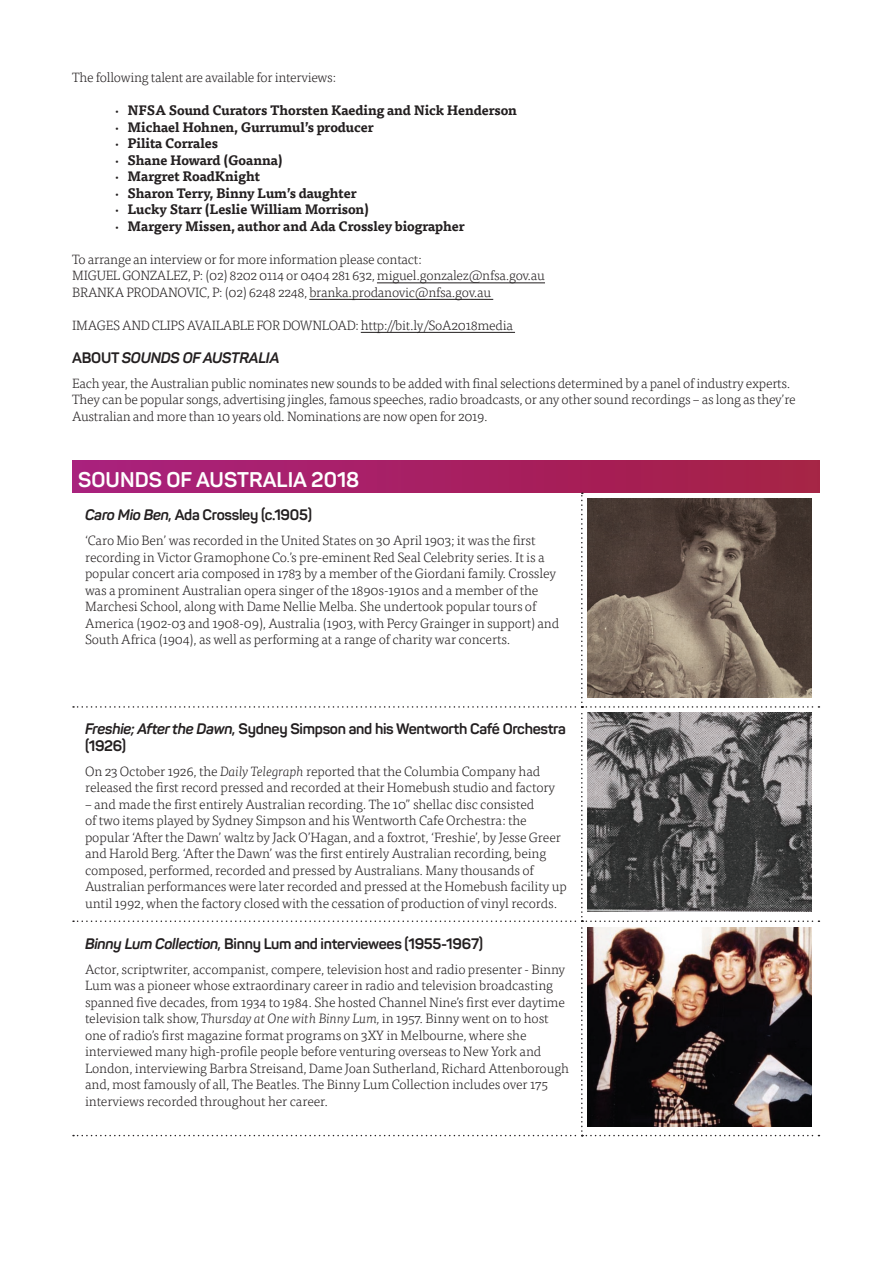
<style>
.page{position:relative;width:893px;height:1263px;background:#fff}
.page>*{position:absolute;margin:0;border:0;box-sizing:border-box;transform-origin:0 0}
.t1{font:700 21px "Panton";color:#fff}
.t2{font:700 15px/16.5px "Panton";letter-spacing:-.02em;color:#231f20}
.t3{font:italic 700 15px "Panton";letter-spacing:-.02em;color:#231f20}
.t4{font:300 13.5px/16.5px "Tisa Pro";letter-spacing:-.01em;color:#231f20}
.t5{font:700 13.5px/16.5px "Tisa Pro";letter-spacing:-.01em;color:#231f20}
.s1{font-weight:500}
.s2{font-style:normal}
.s3{font-style:italic}
</style>
<div class="page">
<hr style="left:377px;top:283px;width:168px;height:1px;background:#231f20">
<hr style="left:309px;top:299px;width:184px;height:1px;background:#231f20">
<hr style="left:361px;top:332px;width:154px;height:1px;background:#231f20">
<div style="left:72px;top:460px;width:747px;height:33px;background:linear-gradient(to right,#a9207e,#a52045)"></div>
<svg style="left:73px;top:493px;width:746px;height:643px"></svg>
<img style="left:588px;top:499px;width:223px;height:198px">
<img style="left:588px;top:713px;width:223px;height:199px">
<img style="left:588px;top:927px;width:223px;height:199px">
<p class="t4" style="left:72px;top:69px;width:266px">The following talent are available for interviews:</p>
<p class="t5" style="left:115px;top:101px;width:404px"><span class="s1">·</span> NFSA Sound Curators Thorsten Kaeding and Nick Henderson <span class="s1">·</span> Michael Hohnen, Gurrumul’s producer<br><span class="s1">·</span> Pilita Corrales<br><span class="s1">·</span> Shane Howard (Goanna)<br><span class="s1">·</span> Margret RoadKnight<br><span class="s1">·</span> Sharon Terry, Binny Lum’s daughter<br><span class="s1">·</span> Lucky Starr (Leslie William Morrison)<br><span class="s1">·</span> Margery Missen, author and Ada Crossley biographer</p>
<p class="t4" style="left:72px;top:250px;width:474px">To arrange an interview or for more information please contact:<br>MIGUEL GONZALEZ, P: (02) 8202 0114 or 0404 281 632, miguel.gonzalez@nfsa.gov.au<br>BRANKA PRODANOVIC, P: (02) 6248 2248, branka.prodanovic@nfsa.gov.au</p>
<p class="t4" style="left:72px;top:316px;width:442px">IMAGES AND CLIPS AVAILABLE FOR DOWNLOAD: http://bit.ly/SoA2018media</p>
<p class="t3" style="left:72px;top:348px;width:209px"><span class="s2">ABOUT</span> SOUNDS OF AUSTRALIA</p>
<p class="t4" style="left:72px;top:374px;width:725px">Each year, the Australian public nominates new sounds to be added with final selections determined by a panel of industry experts.<br>They can be popular songs, advertising jingles, famous speeches, radio broadcasts, or any other sound recordings – as long as they’re<br>Australian and more than 10 years old. Nominations are now open for 2019.</p>
<h1 class="t1" style="left:78px;top:466px;width:283px">SOUNDS OF AUSTRALIA 2018</h1>
<p class="t2" style="left:85px;top:506px;width:228px"><span class="s3">Caro Mio Ben,</span> Ada Crossley (c.1905)</p>
<p class="t4" style="left:85px;top:531px;width:476px">‘Caro Mio Ben’ was recorded in the United States on 30 April 1903; it was the first recording in Victor Gramophone Co.’s pre-eminent Red Seal Celebrity series. It is a popular concert aria composed in 1783 by a member of the Giordani family. Crossley was a prominent Australian opera singer of the 1890s-1910s and a member of the Marchesi School, along with Dame Nellie Melba. She undertook popular tours of America (1902-03 and 1908-09), Australia (1903, with Percy Grainger in support) and South Africa (1904), as well as performing at a range of charity war concerts.</p>
<p class="t2" style="left:85px;top:721px;width:482px"><span class="s3">Freshie; After the Dawn,</span> Sydney Simpson and his Wentworth Café Orchestra (1926)</p>
<p class="t4" style="left:85px;top:762px;width:472px">On 23 October 1926, the <span class="s3">Daily Telegraph</span> reported that the Columbia Company had released the first record pressed and recorded at their Homebush studio and factory</p>
<p class="t4" style="left:85px;top:795px;width:483px">– and made the first entirely Australian recording. The 10” shellac disc consisted<br>of two items played by Sydney Simpson and his Wentworth Cafe Orchestra: the popular ‘After the Dawn’ waltz by Jack O’Hagan, and a foxtrot, ‘Freshie’, by Jesse Greer and Harold Berg. ‘After the Dawn’ was the first entirely Australian recording, being composed, performed, recorded and pressed by Australians. Many thousands of Australian performances were later recorded and pressed at the Homebush facility up until 1992, when the factory closed with the cessation of production of vinyl records.</p>
<p class="t2" style="left:85px;top:935px;width:400px"><span class="s3">Binny Lum Collection,</span> Binny Lum and interviewees (1955-1967)</p>
<p class="t4" style="left:85px;top:960px;width:486px">Actor, scriptwriter, accompanist, compere, television host and radio presenter - Binny Lum was a pioneer whose extraordinary career in radio and television broadcasting spanned five decades, from 1934 to 1984. She hosted Channel Nine’s first ever daytime television talk show, <span class="s3">Thursday at One with Binny Lum,</span> in 1957. Binny went on to host one of radio’s first magazine format programs on 3XY in Melbourne, where she interviewed many high-profile people before venturing overseas to New York and London, interviewing Barbra Streisand, Dame Joan Sutherland, Richard Attenborough and, most famously of all, The Beatles. The Binny Lum Collection includes over 175 interviews recorded throughout her career.</p>
</div>
